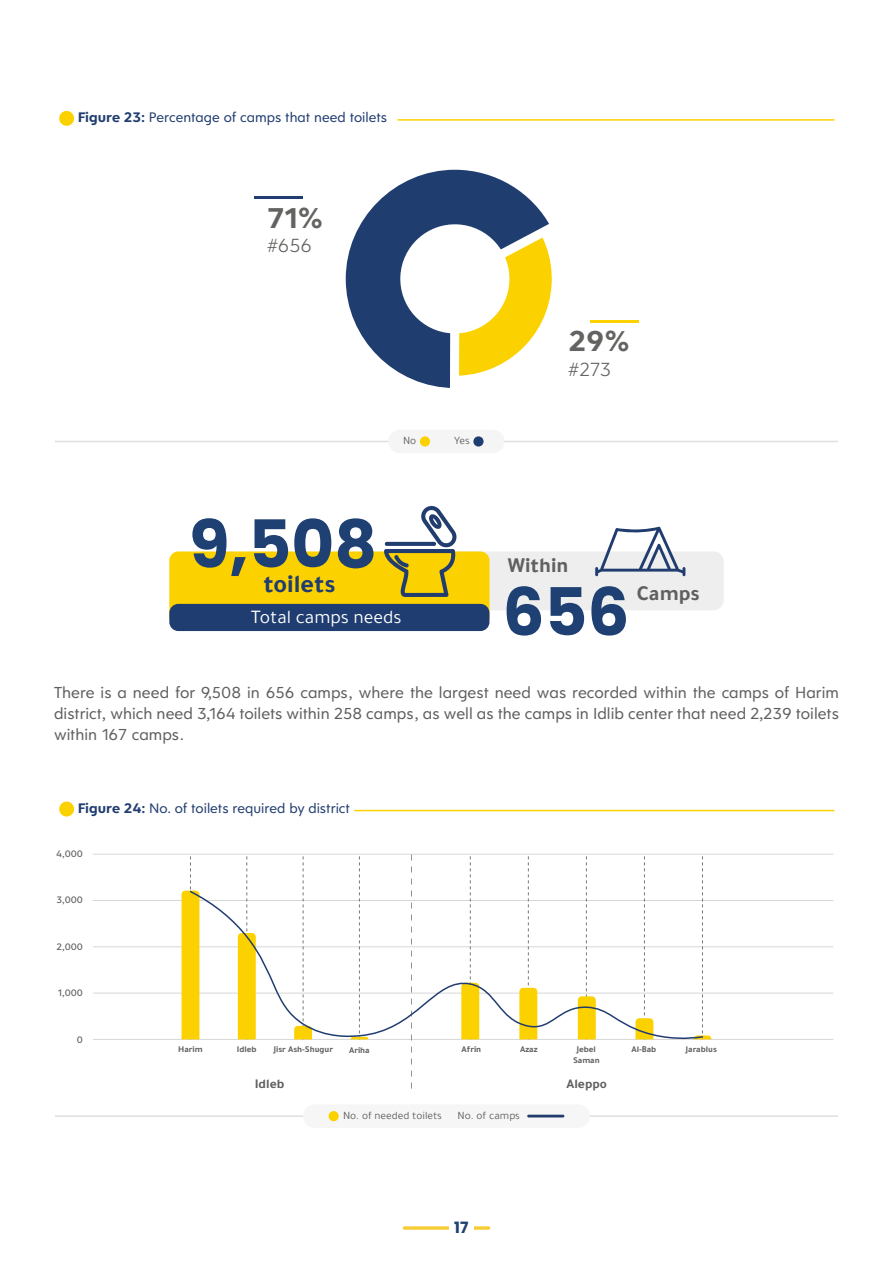
<style>
.page{position:relative;width:893px;height:1263px;background:#fff}
.page>*{position:absolute;margin:0;border:0;box-sizing:border-box;transform-origin:0 0}
.t1{font:700 66px "Poppins";color:#1f4073}
.t2{font:700 31.05px "Clarika Geometric";color:#636361}
.t3{font:700 25.95px "Tajawal";color:#1f3d70}
.t4{font:700 21.6px "Tajawal";color:#606060}
.t5{font:300 20.55px "Clarika Geometric";letter-spacing:-.01em;color:#636361}
.t6{font:19.5px "Tajawal";color:#fff}
.t7{font:17.25px/20.7px "Clarika Geometric";color:#606060;text-align:justify}
.t8{font:700 15.6px "Poppins";color:#1f4073}
.t9{font:15px "Clarika Geometric";color:#213d70}
.t10{font:700 13.5px "Tajawal";color:#606060}
.t11{font:11.4px "Tajawal";color:#616160}
.t12{font:500 10.2px "Clarika Geometric";color:#616160}
.t13{font:700 9px "Tajawal";color:#606060}
.s1{font-weight:700}
</style>
<div class="page">
<hr style="left:255px;top:196px;width:48px;height:3px;background:#1f3d70">
<svg style="left:345px;top:169px;width:154px;height:219px"></svg>
<svg style="left:355px;top:179px;width:197px;height:199px"></svg>
<hr style="left:590px;top:320px;width:48px;height:3px;background:#fcd100">
<hr style="left:55px;top:441px;width:783px;height:1px;background:#e0dfdf">
<div style="left:388px;top:430px;width:116px;height:23px;background:#f6f5f5;border-radius:12px"></div>
<div style="left:473px;top:436px;width:11px;height:10px;background:#1f3d70;border-radius:50%"></div>
<div style="left:420px;top:436px;width:10px;height:10px;background:#fcd100;border-radius:50%"></div>
<div style="left:408px;top:551px;width:316px;height:59px;background:#eee;border-radius:10px"></div>
<svg style="left:169px;top:506px;width:320px;height:104px"></svg>
<div style="left:169px;top:604px;width:320px;height:27px;background:#1f3d70;border-radius:9px"></div>
<svg style="left:595px;top:527px;width:90px;height:49px"></svg>
<hr style="left:93px;top:1039px;width:740px;height:1px;background:#d7d7d7">
<hr style="left:93px;top:854px;width:740px;height:1px;background:#d7d7d7">
<hr style="left:93px;top:900px;width:740px;height:1px;background:#d7d7d7">
<hr style="left:93px;top:946px;width:740px;height:1px;background:#d7d7d7">
<hr style="left:93px;top:993px;width:740px;height:1px;background:#d7d7d7">
<svg style="left:182px;top:854px;width:17px;height:185px"></svg>
<svg style="left:294px;top:854px;width:18px;height:35px"></svg>
<svg style="left:238px;top:854px;width:18px;height:35px"></svg>
<svg style="left:461px;top:854px;width:18px;height:35px"></svg>
<svg style="left:519px;top:854px;width:18px;height:35px"></svg>
<svg style="left:578px;top:854px;width:18px;height:35px"></svg>
<svg style="left:635px;top:854px;width:18px;height:35px"></svg>
<svg style="left:693px;top:854px;width:18px;height:185px"></svg>
<svg style="left:411px;top:854px;width:1px;height:235px"></svg>
<hr style="left:55px;top:1115px;width:783px;height:2px;background:#e0dfdf">
<svg style="left:350px;top:854px;width:18px;height:35px"></svg>
<div style="left:303px;top:1104px;width:287px;height:24px;background:#f6f6f6;border-radius:12px"></div>
<div style="left:329px;top:1111px;width:10px;height:10px;background:#fcd100;border-radius:50%"></div>
<hr style="left:527px;top:1115px;width:37px;height:2px;background:#213d70">
<svg style="left:188px;top:889px;width:516px;height:153px"></svg>
<svg style="left:403px;top:1226px;width:87px;height:4px"></svg>
<div style="left:449px;top:1218px;width:25px;height:19px;background:#fff"></div>
<div style="left:59px;top:111px;width:15px;height:15px;background:#fcd100;border-radius:50%"></div>
<hr style="left:398px;top:119px;width:436px;height:2px;background:#fcd100">
<div style="left:59px;top:801px;width:15px;height:15px;background:#fcd100;border-radius:50%"></div>
<hr style="left:354px;top:810px;width:480px;height:1px;background:#fcd100">
<p class="t9" style="left:78px;top:108px;width:311px"><span class="s1">Figure 23:</span> Percentage of camps that need toilets</p>
<h2 class="t2" style="left:267px;top:197px;width:57px">71%</h2>
<p class="t5" style="left:267px;top:233px;width:46px">#656</p>
<p class="t11" style="left:403px;top:432px;width:15px">No</p>
<p class="t11" style="left:454px;top:432px;width:17px">Yes</p>
<h1 class="t1" style="left:189px;top:506px;width:190px">9,508</h1>
<h3 class="t3" style="left:263px;top:565px;width:74px">toilets</h3>
<p class="t6" style="left:251px;top:603px;width:152px">Total camps needs</p>
<h2 class="t2" style="left:568px;top:321px;width:63px">29%</h2>
<p class="t5" style="left:568px;top:356px;width:44px">#273</p>
<p class="t4" style="left:508px;top:549px;width:62px">Within</p>
<h1 class="t1" style="left:502px;top:574px;width:128px">656</h1>
<p class="t4" style="left:637px;top:577px;width:64px">Camps</p>
<p class="t7" style="left:54px;top:682px;width:786px">There is a need for 9,508 in 656 camps, where the largest need was recorded within the camps of Harim district, which need 3,164 toilets within 258 camps, as well as the camps in Idlib center that need 2,239 toilets within 167 camps.</p>
<p class="t9" style="left:78px;top:798px;width:274px"><span class="s1">Figure 24:</span> No. of toilets required by district</p>
<p class="t12" style="left:56px;top:847px;width:28px">4,000</p>
<p class="t12" style="left:56px;top:893px;width:28px">3,000</p>
<p class="t12" style="left:56px;top:940px;width:28px">2,000</p>
<p class="t12" style="left:58px;top:986px;width:27px">1,000</p>
<p class="t12" style="left:77px;top:1033px;width:8px">0</p>
<p class="t13" style="left:178px;top:1043px;width:26px">Harim</p>
<p class="t13" style="left:237px;top:1043px;width:21px">Idleb</p>
<p class="t13" style="left:274px;top:1043px;width:61px">Jisr Ash-Shugur</p>
<p class="t13" style="left:349px;top:1043px;width:22px">Ariha</p>
<p class="t13" style="left:462px;top:1043px;width:21px">Afrin</p>
<p class="t13" style="left:520px;top:1043px;width:19px">Azaz</p>
<p class="t13" style="left:577px;top:1043px;width:21px">Jebel</p>
<p class="t13" style="left:631px;top:1043px;width:26px">Al-Bab</p>
<p class="t13" style="left:686px;top:1043px;width:33px">Jarablus</p>
<p class="t13" style="left:573px;top:1053px;width:28px">Saman</p>
<p class="t10" style="left:255px;top:1074px;width:31px">Idleb</p>
<p class="t10" style="left:566px;top:1074px;width:42px">Aleppo</p>
<p class="t11" style="left:343px;top:1107px;width:100px">No. of needed toilets</p>
<p class="t11" style="left:457px;top:1107px;width:64px">No. of camps</p>
<p class="t8" style="left:454px;top:1218px;width:16px">17</p>
</div>
